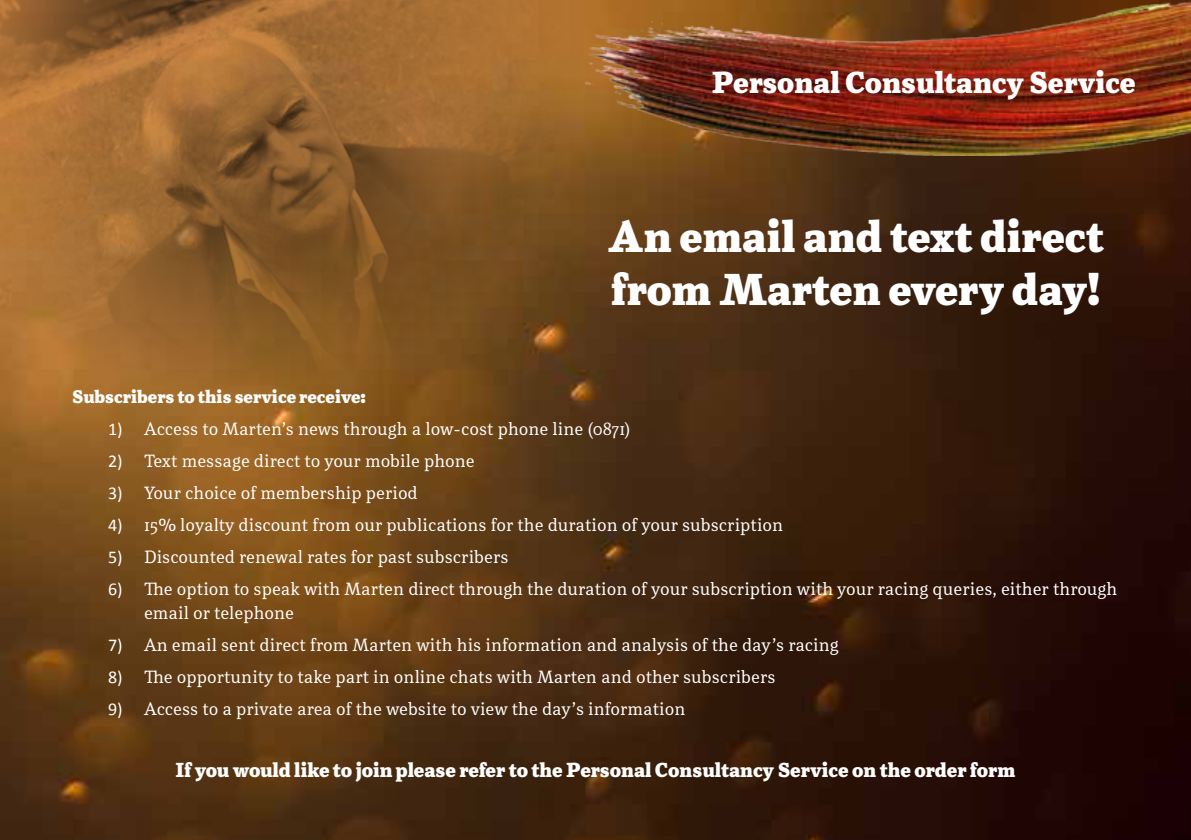
<style>
.page{position:relative;width:1191px;height:840px;background:#fff}
.page>*{position:absolute;margin:0;border:0;box-sizing:border-box;transform-origin:0 0}
.t1{font:900 44px/52.8px "Rail";color:#fff}
.t2{font:900 30px "Rail";color:#fff}
.t3{font:900 20px "Rail";letter-spacing:-.005em;color:#fff}
.t4{font:18px/24px "Rail";color:#fff}
.t5{font:900 18px "Rail";color:#fff}
.s1{font-family:"Calibri"}
</style>
<div class="page">
<img style="left:0;top:156px;width:1191px;height:683px">
<img style="left:674px;top:0;width:517px;height:156px">
<img style="left:0;top:0;width:674px;height:431px">
<h2 class="t2" style="left:711px;top:62px;width:425px">Personal Consultancy Service</h2>
<h1 class="t1" style="left:608px;top:211px;width:498px">An email and text direct from Marten every day!</h1>
<p class="t5" style="left:72px;top:384px;width:295px">Subscribers to this service receive:</p>
<p class="t4" style="left:108px;top:416px;width:524px"><span class="s1">1)</span> Access to Marten’s news through a low-cost phone line (0871)</p>
<p class="t4" style="left:108px;top:448px;width:368px"><span class="s1">2)</span> Text message direct to your mobile phone</p>
<p class="t4" style="left:108px;top:480px;width:311px"><span class="s1">3)</span> Your choice of membership period</p>
<p class="t4" style="left:108px;top:512px;width:677px"><span class="s1">4)</span> 15% loyalty discount from our publications for the duration of your subscription</p>
<p class="t4" style="left:108px;top:544px;width:402px"><span class="s1">5)</span> Discounted renewal rates for past subscribers</p>
<p class="t4" style="left:144px;top:576px;width:974px;text-indent:-36px"><span class="s1">6)</span> The option to speak with Marten direct through the duration of your subscription with your racing queries, either through email or telephone</p>
<p class="t4" style="left:108px;top:632px;width:732px"><span class="s1">7)</span> An email sent direct from Marten with his information and analysis of the day’s racing</p>
<p class="t4" style="left:108px;top:664px;width:669px"><span class="s1">8)</span> The opportunity to take part in online chats with Marten and other subscribers</p>
<p class="t4" style="left:108px;top:696px;width:579px"><span class="s1">9)</span> Access to a private area of the website to view the day’s information</p>
<p class="t3" style="left:176px;top:756px;width:841px">If you would like to join please refer to the Personal Consultancy Service on the order form</p>
</div>
